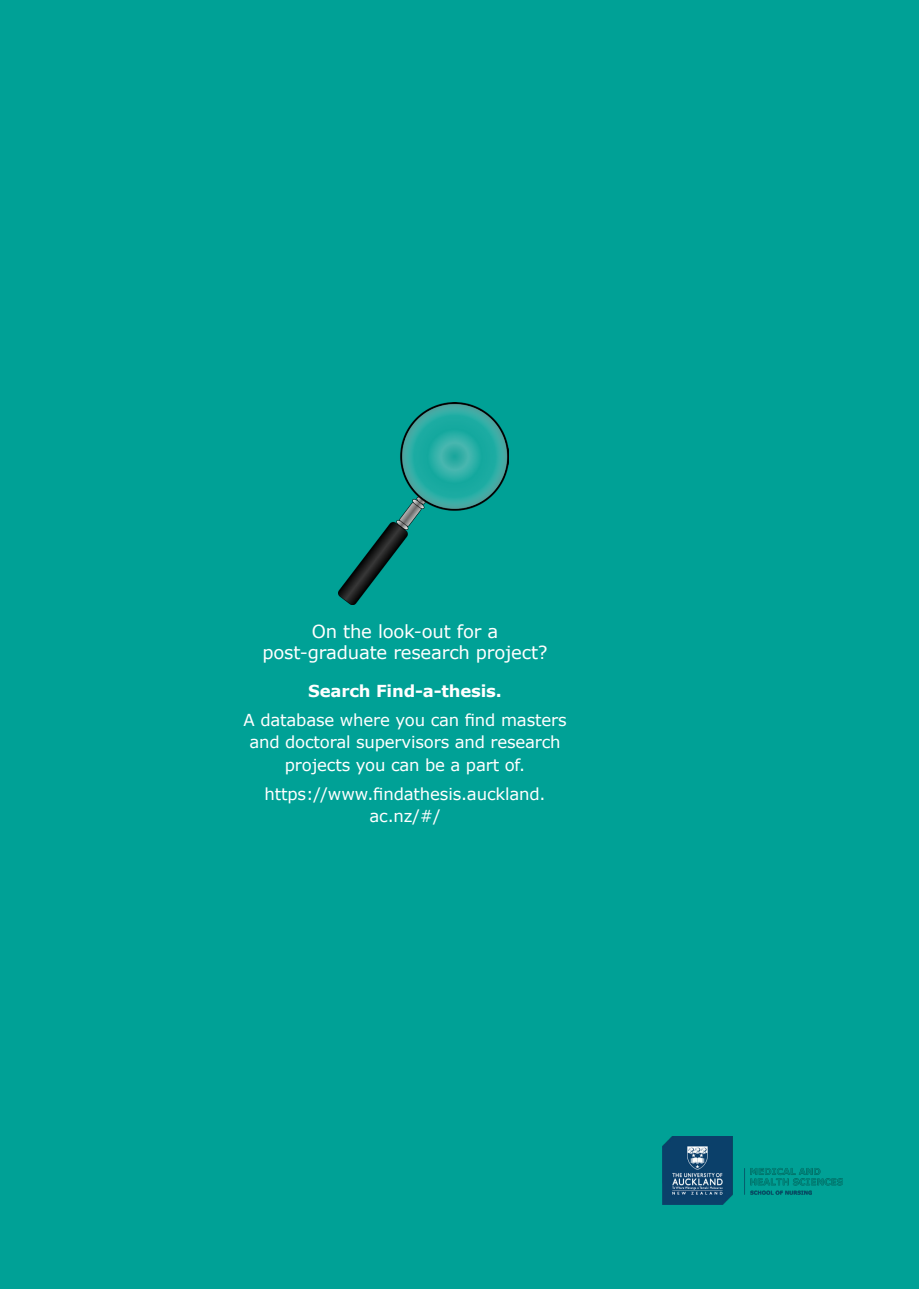
<style>
.page{position:relative;width:919px;height:1289px;background:#fff}
.page>*{position:absolute;margin:0;border:0;box-sizing:border-box;transform-origin:0 0}
.t1{font:18px/21px "Verdana";letter-spacing:-.01em;color:#fff;text-align:center}
.t2{font:16.5px/22.5px "Verdana";letter-spacing:-.01em;color:#fff;text-align:center}
.t3{font:700 16.5px "Verdana";letter-spacing:-.01em;color:#fff}
</style>
<div class="page">
<div style="left:0;top:0;width:918px;height:1288px;background:#00a196"></div>
<img style="left:662px;top:1136px;width:180px;height:68px">
<img style="left:339px;top:402px;width:170px;height:202px">
<p class="t1" style="left:262px;top:620px;width:287px">On the look-out for a post-graduate research project?</p>
<p class="t3" style="left:308px;top:679px;width:195px">Search Find-a-thesis.</p>
<p class="t2" style="left:243px;top:708px;width:324px">A database where you can find masters and doctoral supervisors and research projects you can be a part of.</p>
<p class="t2" style="left:264px;top:782px;width:282px">https://www.findathesis.auckland. ac.nz/#/</p>
</div>
